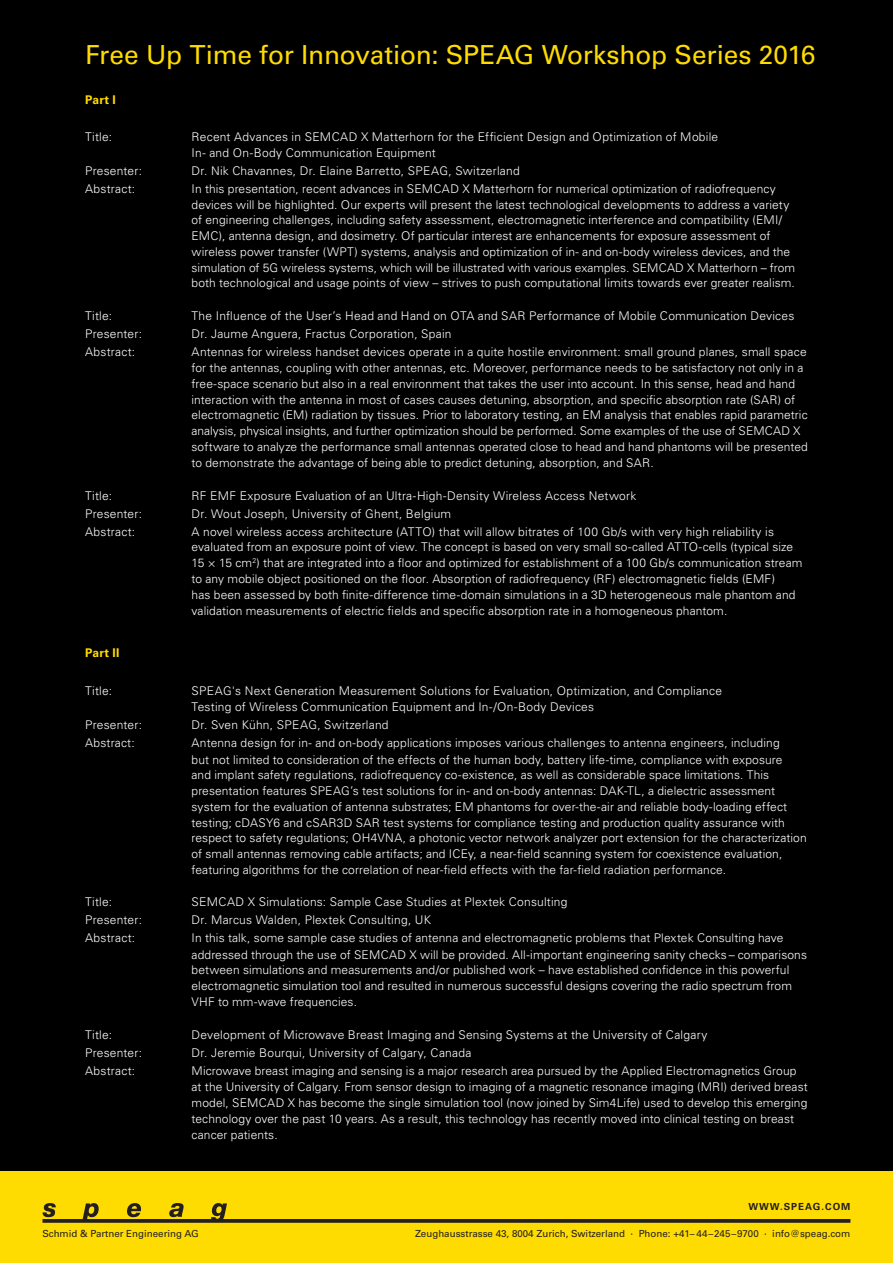
<style>
.page{position:relative;width:893px;height:1263px;background:#000}
.page>*{position:absolute;margin:0;border:0;box-sizing:border-box;transform-origin:0 0}
.t1{font:26.25px "Univers LT Pro 55 Roman";letter-spacing:-.005em;color:#ffdc01}
.t2{font:300 12px/15.8px "Univers LT Pro 45";letter-spacing:.01em;color:#fff}
.t3{font:700 12px "Univers LT Pro 65";color:#ffdc01}
.t4{font:9.75px "Univers LT Pro 55 Roman";color:#231f20}
.t5{font:700 9.75px "Univers LT Pro 65";letter-spacing:.1em;color:#231f20}
</style>
<div class="page">
<div style="left:0;top:1171px;width:893px;height:92px;background:#ffdc01"></div>
<svg style="left:43px;top:1203px;width:807px;height:20px"></svg>
<h1 class="t1" style="left:85px;top:38px;width:732px">Free Up Time for Innovation: SPEAG Workshop Series 2016</h1>
<p class="t3" style="left:85px;top:93px;width:32px">PART I</p>
<p class="t2" style="left:85px;top:129px;width:29px">Title:</p>
<p class="t2" style="left:192px;top:129px;width:528px">Recent Advances in SEMCAD X Matterhorn for the Efficient Design and Optimization of Mobile<br>In- and On-Body Communication Equipment</p>
<p class="t2" style="left:85px;top:163px;width:59px">Presenter:</p>
<p class="t2" style="left:192px;top:163px;width:330px">Dr. Nik Chavannes, Dr. Elaine Barretto, SPEAG, Switzerland</p>
<p class="t2" style="left:85px;top:181px;width:52px">Abstract:</p>
<p class="t2" style="left:192px;top:181px;width:605px">In this presentation, recent advances in SEMCAD X Matterhorn for numerical optimization of radiofrequency devices will be highlighted. Our experts will present the latest technological developments to address a variety of engineering challenges, including safety assessment, electromagnetic interference and compatibility (EMI/ EMC), antenna design, and dosimetry. Of particular interest are enhancements for exposure assessment of wireless power transfer (WPT) systems, analysis and optimization of in- and on-body wireless devices, and the simulation of 5G wireless systems, which will be illustrated with various examples. SEMCAD X Matterhorn – from both technological and usage points of view – strives to push computational limits towards ever greater realism.</p>
<p class="t2" style="left:85px;top:308px;width:29px">Title:</p>
<p class="t2" style="left:192px;top:308px;width:604px">The Influence of the User’s Head and Hand on OTA and SAR Performance of Mobile Communication Devices</p>
<p class="t2" style="left:85px;top:326px;width:59px">Presenter:</p>
<p class="t2" style="left:192px;top:326px;width:262px">Dr. Jaume Anguera, Fractus Corporation, Spain</p>
<p class="t2" style="left:85px;top:344px;width:52px">Abstract:</p>
<p class="t2" style="left:192px;top:344px;width:618px">Antennas for wireless handset devices operate in a quite hostile environment: small ground planes, small space for the antennas, coupling with other antennas, etc. Moreover, performance needs to be satisfactory not only in a free-space scenario but also in a real environment that takes the user into account. In this sense, head and hand interaction with the antenna in most of cases causes detuning, absorption, and specific absorption rate (SAR) of electromagnetic (EM) radiation by tissues. Prior to laboratory testing, an EM analysis that enables rapid parametric analysis, physical insights, and further optimization should be performed. Some examples of the use of SEMCAD X software to analyze the performance small antennas operated close to head and hand phantoms will be presented to demonstrate the advantage of being able to predict detuning, absorption, and SAR.</p>
<p class="t2" style="left:85px;top:487px;width:29px">Title:</p>
<p class="t2" style="left:192px;top:487px;width:446px">RF EMF Exposure Evaluation of an Ultra-High-Density Wireless Access Network</p>
<p class="t2" style="left:85px;top:505px;width:59px">Presenter:</p>
<p class="t2" style="left:192px;top:505px;width:261px">Dr. Wout Joseph, University of Ghent, Belgium</p>
<p class="t2" style="left:85px;top:523px;width:52px">Abstract:</p>
<p class="t2" style="left:192px;top:523px;width:612px">A novel wireless access architecture (ATTO) that will allow bitrates of 100 Gb/s with very high reliability is evaluated from an exposure point of view. The concept is based on very small so-called ATTO-cells (typical size 15 × 15 cm<sup>2</sup>) that are integrated into a floor and optimized for establishment of a 100 Gb/s communication stream to any mobile object positioned on the floor. Absorption of radiofrequency (RF) electromagnetic fields (EMF)<br>has been assessed by both finite-difference time-domain simulations in a 3D heterogeneous male phantom and validation measurements of electric fields and specific absorption rate in a homogeneous phantom.</p>
<p class="t3" style="left:85px;top:646px;width:36px">PART II</p>
<p class="t2" style="left:85px;top:682px;width:29px">Title:</p>
<p class="t2" style="left:192px;top:682px;width:532px;line-height:16.5px">SPEAG's Next Generation Measurement Solutions for Evaluation, Optimization, and Compliance<br>Testing of Wireless Communication Equipment and In-/On-Body Devices</p>
<p class="t2" style="left:85px;top:717px;width:59px">Presenter:</p>
<p class="t2" style="left:192px;top:717px;width:199px">Dr. Sven Kühn, SPEAG, Switzerland</p>
<p class="t2" style="left:85px;top:735px;width:51px">Abstract:</p>
<p class="t2" style="left:192px;top:735px;width:617px">Antenna design for in- and on-body applications imposes various challenges to antenna engineers, including<br>but not limited to consideration of the effects of the human body, battery life-time, compliance with exposure<br>and implant safety regulations, radiofrequency co-existence, as well as considerable space limitations. This presentation features SPEAG’s test solutions for in- and on-body antennas: DAK-TL, a dielectric assessment system for the evaluation of antenna substrates; EM phantoms for over-the-air and reliable body-loading effect testing; cDASY6 and cSAR3D SAR test systems for compliance testing and production quality assurance with respect to safety regulations; OH4VNA, a photonic vector network analyzer port extension for the characterization of small antennas removing cable artifacts; and ICEy, a near-field scanning system for coexistence evaluation, featuring algorithms for the correlation of near-field effects with the far-field radiation performance.</p>
<p class="t2" style="left:85px;top:894px;width:29px">Title:</p>
<p class="t2" style="left:192px;top:894px;width:377px">SEMCAD X Simulations: Sample Case Studies at Plextek Consulting</p>
<p class="t2" style="left:85px;top:912px;width:59px">Presenter:</p>
<p class="t2" style="left:192px;top:912px;width:241px">Dr. Marcus Walden, Plextek Consulting, UK</p>
<p class="t2" style="left:85px;top:930px;width:52px">Abstract:</p>
<p class="t2" style="left:192px;top:930px;width:617px">In this talk, some sample case studies of antenna and electromagnetic problems that Plextek Consulting have addressed through the use of SEMCAD X will be provided. All-important engineering sanity checks – comparisons between simulations and measurements and/or published work – have established confidence in this powerful electromagnetic simulation tool and resulted in numerous successful designs covering the radio spectrum from VHF to mm-wave frequencies.</p>
<p class="t2" style="left:85px;top:1027px;width:29px">Title:</p>
<p class="t2" style="left:192px;top:1027px;width:517px">Development of Microwave Breast Imaging and Sensing Systems at the University of Calgary</p>
<p class="t2" style="left:85px;top:1045px;width:59px">Presenter:</p>
<p class="t2" style="left:192px;top:1045px;width:281px">Dr. Jeremie Bourqui, University of Calgary, Canada</p>
<p class="t2" style="left:85px;top:1063px;width:52px">Abstract:</p>
<p class="t2" style="left:192px;top:1063px;width:618px">Microwave breast imaging and sensing is a major research area pursued by the Applied Electromagnetics Group at the University of Calgary. From sensor design to imaging of a magnetic resonance imaging (MRI) derived breast model, SEMCAD X has become the single simulation tool (now joined by Sim4Life) used to develop this emerging technology over the past 10 years. As a result, this technology has recently moved into clinical testing on breast cancer patients.</p>
<p class="t5" style="left:748px;top:1201px;width:104px">WWW.SPEAG.COM</p>
<p class="t4" style="left:43px;top:1228px;width:158px">Schmid &amp; Partner Engineering AG</p>
<p class="t4" style="left:415px;top:1228px;width:437px">Zeughausstrasse 43, 8004 Zurich, Switzerland · Phone: +41– 44–245–9700 · info@speag.com</p>
</div>
